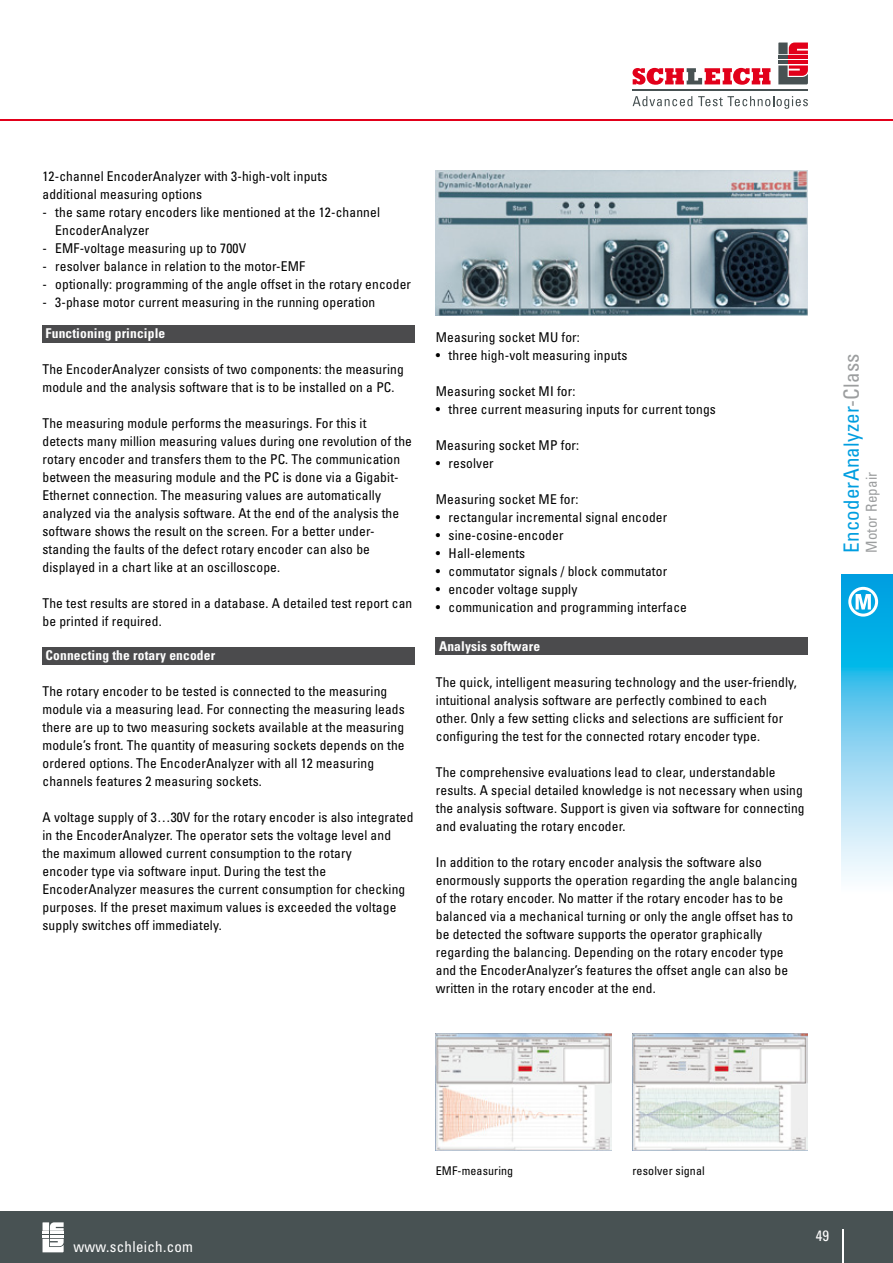
<style>
.page{position:relative;width:893px;height:1263px;background:#fff}
.page>*{position:absolute;margin:0;border:0;box-sizing:border-box;transform-origin:0 0}
.t1{font:condensed 21px "Univers";letter-spacing:.01em;color:#009ee0}
.t2{font:condensed 15px "Univers";letter-spacing:.02em;color:#fff}
.t3{font:condensed 15px "Univers";letter-spacing:.01em;color:#9c9e9f}
.t4{font:condensed 13.5px/18px "Univers";letter-spacing:.01em;color:#000}
.t5{font:700 condensed 13.5px "Univers";letter-spacing:.01em;color:#fff}
.t6{font:condensed 12px "Univers";letter-spacing:.01em;color:#000}
.s1{color:#9c9e9f}
</style>
<div class="page">
<hr style="left:0;top:119px;width:893px;height:2px;background:#e2001a">
<div style="left:0;top:1212px;width:893px;height:51px;background:#485253"></div>
<svg style="left:43px;top:1222px;width:21px;height:30px"></svg>
<hr style="left:842px;top:1229px;width:1px;height:34px;background:#fff">
<hr style="left:633px;top:89px;width:175px;height:2px;background:#485253">
<svg style="left:633px;top:96px;width:59px;height:10px"></svg>
<svg style="left:698px;top:96px;width:110px;height:13px"></svg>
<hr style="left:778px;top:60px;width:10px;height:4px;background:#485253">
<svg style="left:778px;top:65px;width:30px;height:19px"></svg>
<hr style="left:789px;top:60px;width:19px;height:4px;background:#e2001a">
<svg style="left:778px;top:43px;width:30px;height:16px"></svg>
<svg style="left:632px;top:68px;width:138px;height:17px"></svg>
<img style="left:436px;top:170px;width:372px;height:146px">
<svg style="left:842px;top:574px;width:51px;height:306px;background:#75cff0"></svg>
<svg style="left:848px;top:587px;width:30px;height:30px"></svg>
<img style="left:436px;top:1033px;width:175px;height:118px">
<img style="left:632px;top:1033px;width:176px;height:118px">
<div style="left:43px;top:325px;width:372px;height:17px;background:#4b4b4d"></div>
<div style="left:43px;top:647px;width:372px;height:17px;background:#4b4b4d"></div>
<div style="left:436px;top:638px;width:372px;height:17px;background:#4b4b4d"></div>
<p class="t4" style="left:43px;top:167px;width:286px">12-channel EncoderAnalyzer with 3-high-volt inputs additional measuring options</p>
<p class="t4" style="left:55px;top:203px;width:326px;text-indent:-13px">- the same rotary encoders like mentioned at the 12-channel<br>EncoderAnalyzer</p>
<p class="t4" style="left:43px;top:239px;width:205px">- EMF-voltage measuring up to 700V</p>
<p class="t4" style="left:43px;top:257px;width:264px">- resolver balance in relation to the motor-EMF</p>
<p class="t4" style="left:43px;top:275px;width:370px">- optionally: programming of the angle offset in the rotary encoder</p>
<p class="t4" style="left:43px;top:293px;width:334px">- 3-phase motor current measuring in the running operation</p>
<p class="t5" style="left:46px;top:325px;width:121px">Functioning principle</p>
<p class="t4" style="left:43px;top:360px;width:363px">The EncoderAnalyzer consists of two components: the measuring module and the analysis software that is to be installed on a PC.</p>
<p class="t4" style="left:43px;top:414px;width:371px">The measuring module performs the measurings. For this it<br>detects many million measuring values during one revolution of the rotary encoder and transfers them to the PC. The communication between the measuring module and the PC is done via a Gigabit-Ethernet connection. The measuring values are automatically analyzed via the analysis software. At the end of the analysis the software shows the result on the screen. For a better under&shy;standing the faults of the defect rotary encoder can also be displayed in a chart like at an oscilloscope.</p>
<p class="t4" style="left:43px;top:594px;width:371px">The test results are stored in a database. A detailed test report can be printed if required.</p>
<p class="t5" style="left:46px;top:647px;width:171px">Connecting the rotary encoder</p>
<p class="t4" style="left:43px;top:682px;width:364px">The rotary encoder to be tested is connected to the measuring module via a measuring lead. For connecting the measuring leads there are up to two measuring sockets available at the measuring module’s front. The quantity of measuring sockets depends on the ordered options. The EncoderAnalyzer with all 12 measuring channels features 2 measuring sockets.</p>
<p class="t4" style="left:43px;top:808px;width:373px">A voltage supply of 3…30V for the rotary encoder is also integrated in the EncoderAnalyzer. The operator sets the voltage level and<br>the maximum allowed current consumption to the rotary<br>encoder type via software input. During the test the EncoderAnalyzer measures the current consumption for checking purposes. If the preset maximum values is exceeded the voltage supply switches off immediately.</p>
<p class="t4" style="left:436px;top:328px;width:146px">Measuring socket MU for:</p>
<p class="t4" style="left:436px;top:346px;width:193px">• three high-volt measuring inputs</p>
<p class="t4" style="left:436px;top:382px;width:141px">Measuring socket MI for:</p>
<p class="t4" style="left:436px;top:400px;width:282px">• three current measuring inputs for current tongs</p>
<p class="t4" style="left:436px;top:436px;width:145px">Measuring socket MP for:</p>
<p class="t4" style="left:436px;top:454px;width:59px">• resolver</p>
<p class="t4" style="left:436px;top:490px;width:144px">Measuring socket ME for:</p>
<p class="t4" style="left:436px;top:508px;width:233px">• rectangular incremental signal encoder</p>
<p class="t4" style="left:436px;top:526px;width:129px">• sine-cosine-encoder</p>
<p class="t4" style="left:436px;top:544px;width:91px">• Hall-elements</p>
<p class="t4" style="left:436px;top:562px;width:233px">• commutator signals / block commutator</p>
<p class="t4" style="left:436px;top:580px;width:143px">• encoder voltage supply</p>
<p class="t4" style="left:436px;top:598px;width:253px">• communication and programming interface</p>
<p class="t5" style="left:439px;top:638px;width:103px">Analysis software</p>
<p class="t4" style="left:436px;top:673px;width:362px">The quick, intelligent measuring technology and the user-friendly, intuitional analysis software are perfectly combined to each other. Only a few setting clicks and selections are sufficient for configuring the test for the connected rotary encoder type.</p>
<p class="t4" style="left:436px;top:763px;width:370px">The comprehensive evaluations lead to clear, understandable results. A special detailed knowledge is not necessary when using the analysis software. Support is given via software for connecting and evaluating the rotary encoder.</p>
<p class="t4" style="left:436px;top:853px;width:363px">In addition to the rotary encoder analysis the software also enormously supports the operation regarding the angle balancing of the rotary encoder. No matter if the rotary encoder has to be balanced via a mechanical turning or only the angle offset has to be detected the software supports the operator graphically regarding the balancing. Depending on the rotary encoder type and the EncoderAnalyzer’s features the offset angle can also be written in the rotary encoder at the end.</p>
<h1 class="t1" style="left:838px;top:553px;width:201px;rotate:-90deg">EncoderAnalyzer<span class="s1">-Class</span></h1>
<p class="t3" style="left:862px;top:553px;width:82px;rotate:-90deg">Motor Repair</p>
<p class="t2" style="left:73px;top:1237px;width:121px">www.schleich.com</p>
<p class="t6" style="left:436px;top:1163px;width:79px">EMF-measuring</p>
<p class="t6" style="left:632px;top:1163px;width:74px">resolver signal</p>
<p class="t2" style="left:816px;top:1226px;width:15px">49</p>
</div>
